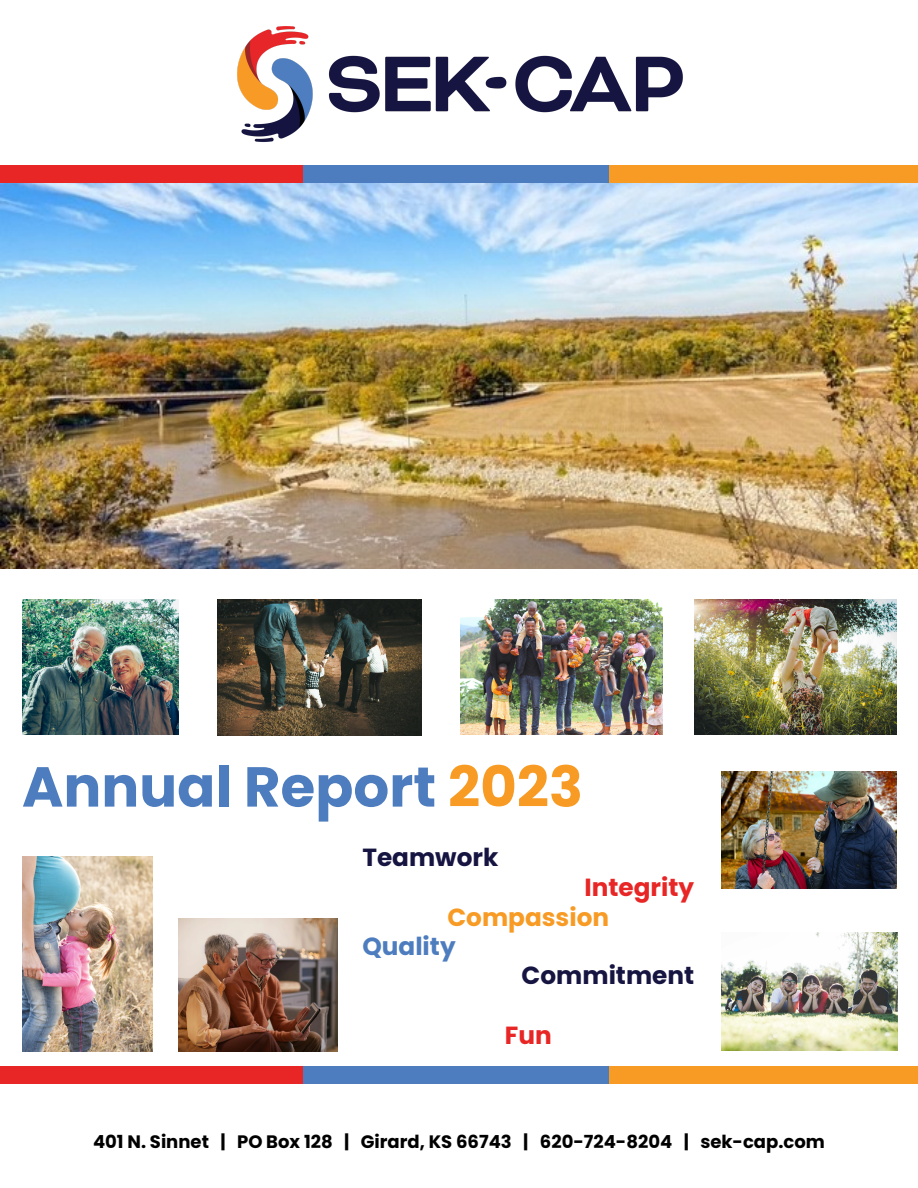
<style>
.page{position:relative;width:918px;height:1188px;background:#fff}
.page>*{position:absolute;margin:0;border:0;box-sizing:border-box;transform-origin:0 0}
.t1{font:700 56.25px "Poppins";color:#4d7dbe}
.t2{font:700 24.75px "Poppins";color:#161441}
.t3{font:700 24.75px "Poppins";color:#e72625}
.t4{font:700 24.75px "Poppins";color:#f89b24}
.t5{font:700 24.75px "Poppins";color:#4d7dbe}
.t6{font:700 18px "Poppins";color:#000}
.s1{color:#f89b24}
</style>
<div class="page">
<img style="left:0;top:183px;width:918px;height:385px">
<div style="left:0;top:1066px;width:309px;height:18px;background:#e72625"></div>
<div style="left:304px;top:1066px;width:309px;height:18px;background:#4d7dbe"></div>
<div style="left:610px;top:1066px;width:308px;height:18px;background:#f89b24"></div>
<div style="left:0;top:165px;width:309px;height:18px;background:#e72625"></div>
<div style="left:304px;top:165px;width:309px;height:18px;background:#4d7dbe"></div>
<div style="left:610px;top:165px;width:308px;height:18px;background:#f89b24"></div>
<img style="left:237px;top:26px;width:446px;height:116px">
<img style="left:721px;top:933px;width:177px;height:118px">
<img style="left:217px;top:600px;width:205px;height:136px">
<img style="left:460px;top:600px;width:203px;height:135px">
<img style="left:22px;top:856px;width:131px;height:196px">
<img style="left:22px;top:600px;width:157px;height:135px">
<img style="left:694px;top:600px;width:203px;height:135px">
<img style="left:721px;top:772px;width:176px;height:117px">
<img style="left:179px;top:918px;width:159px;height:134px">
<h1 class="t1" style="left:22px;top:748px;width:563px">Annual Report <span class="s1">2023</span></h1>
<h3 class="t2" style="left:362px;top:840px;width:137px">Teamwork</h3>
<h3 class="t3" style="left:585px;top:870px;width:111px">Integrity</h3>
<h3 class="t4" style="left:447px;top:900px;width:163px">Compassion</h3>
<h3 class="t5" style="left:362px;top:929px;width:95px">Quality</h3>
<h3 class="t2" style="left:522px;top:958px;width:174px">Commitment</h3>
<h3 class="t3" style="left:505px;top:1018px;width:48px">Fun</h3>
<p class="t6" style="left:93px;top:1129px;width:733px">401 N. Sinnet | PO Box 128 | Girard, KS 66743 | 620-724-8204 | sek-cap.com</p>
</div>
